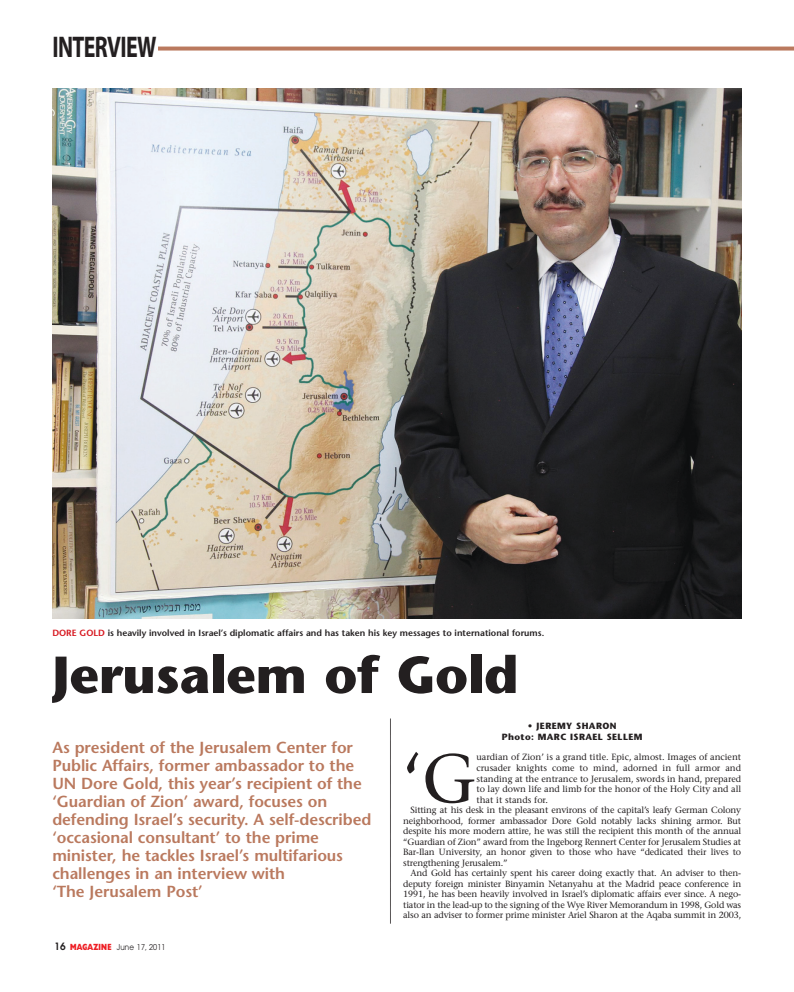
<style>
.page{position:relative;width:794px;height:992px;background:#fff}
.page>*{position:absolute;margin:0;border:0;box-sizing:border-box;transform-origin:0 0}
.t1{font:69px "Stone Serif";color:#231f20}
.t2{font:700 52px "Stone Sans";letter-spacing:-.005em;color:#231f20}
.t3{font:700 30px "Myriad";letter-spacing:-.03em;color:#231f20;scale:.73 1}
.t4{font:600 16px/18px "Stone Sans";letter-spacing:-.005em;color:#ba795e}
.t5{font:9px "Stone Serif";letter-spacing:-.015em;color:#231f20}
.t6{font:600 9px "Stone Sans";color:#231f20}
.t7{font:700 9px/10.5px "Stone Sans";letter-spacing:.045em;color:#231f20;text-align:center}
.t8{font:8px "Avant Garde";letter-spacing:.03em;color:#231f20;scale:.9 1}
.s1{color:#d7171f}
.s2{font-weight:600;font-size:10px}
.s3{font-family:"Humanist 521 BT";font-weight:800;font-size:9px;color:#ee1e24}
</style>
<div class="page">
<svg style="left:158px;top:47px;width:636px;height:4px;background:#c18870"></svg>
<img style="left:52px;top:88px;width:689px;height:531px">
<svg style="left:390px;top:719px;width:1px;height:205px"></svg>
<h3 class="t3" style="left:52px;top:32px;width:144px">INTERVIEW</h3>
<p class="t6" style="left:52px;top:627px;width:493px"><span class="s1">DORE GOLD</span> is heavily involved in Israel’s diplomatic affairs and has taken his key messages to international forums.</p>
<h2 class="t2" style="left:52px;top:644px;width:468px">Jerusalem of Gold</h2>
<p class="t4" style="left:52px;top:738px;width:320px">As president of the Jerusalem Center for Public Affairs, former ambassador to the UN Dore Gold, this year’s recipient of the ‘Guardian of Zion’ award, focuses on defending Israel’s security. A self-described ‘occasional consultant’ to the prime minister, he tackles Israel’s multifarious challenges in an interview with<br>‘The Jerusalem Post’</p>
<p class="t7" style="left:502px;top:721px;width:142px">• JEREMY SHARON<br>Photo: MARC ISRAEL SELLEM</p>
<h1 class="t1" style="left:403px;top:738px;width:75px">‘G</h1>
<p class="t5" style="left:476px;top:752px;width:266px">uardian of Zion’ is a grand title. Epic, almost. Images of ancient</p>
<p class="t5" style="left:476px;top:763px;width:266px">crusader knights come to mind, adorned in full armor and</p>
<p class="t5" style="left:476px;top:773px;width:266px">standing at the entrance to Jerusalem, swords in hand, prepared</p>
<p class="t5" style="left:476px;top:784px;width:266px">to lay down life and limb for the honor of the Holy City and all</p>
<p class="t5" style="left:476px;top:794px;width:73px">that it stands for.</p>
<p class="t5" style="left:410px;top:805px;width:332px">Sitting at his desk in the pleasant environs of the capital’s leafy German Colony</p>
<p class="t5" style="left:403px;top:815px;width:340px">neighborhood, former ambassador Dore Gold notably lacks shining armor. But</p>
<p class="t5" style="left:403px;top:826px;width:340px">despite his more modern attire, he was still the recipient this month of the annual</p>
<p class="t5" style="left:403px;top:836px;width:339px">“Guardian of Zion” award from the Ingeborg Rennert Center for Jerusalem Studies at</p>
<p class="t5" style="left:403px;top:847px;width:339px">Bar-Ilan University, an honor given to those who have “dedicated their lives to</p>
<p class="t5" style="left:403px;top:857px;width:106px">strengthening Jerusalem.”</p>
<p class="t5" style="left:410px;top:868px;width:332px">And Gold has certainly spent his career doing exactly that. An adviser to then-</p>
<p class="t5" style="left:403px;top:878px;width:340px">deputy foreign minister Binyamin Netanyahu at the Madrid peace conference in</p>
<p class="t5" style="left:403px;top:889px;width:339px">1991, he has been heavily involved in Israel’s diplomatic affairs ever since. A nego-</p>
<p class="t5" style="left:403px;top:899px;width:340px">tiator in the lead-up to the signing of the Wye River Memorandum in 1998, Gold was</p>
<p class="t5" style="left:403px;top:910px;width:340px">also an adviser to former prime minister Ariel Sharon at the Aqaba summit in 2003,</p>
<p class="t8" style="left:55px;top:942px;width:125px"><span class="s2">16</span> <span class="s3">MAGAZINE</span> June 17, 2011</p>
</div>
